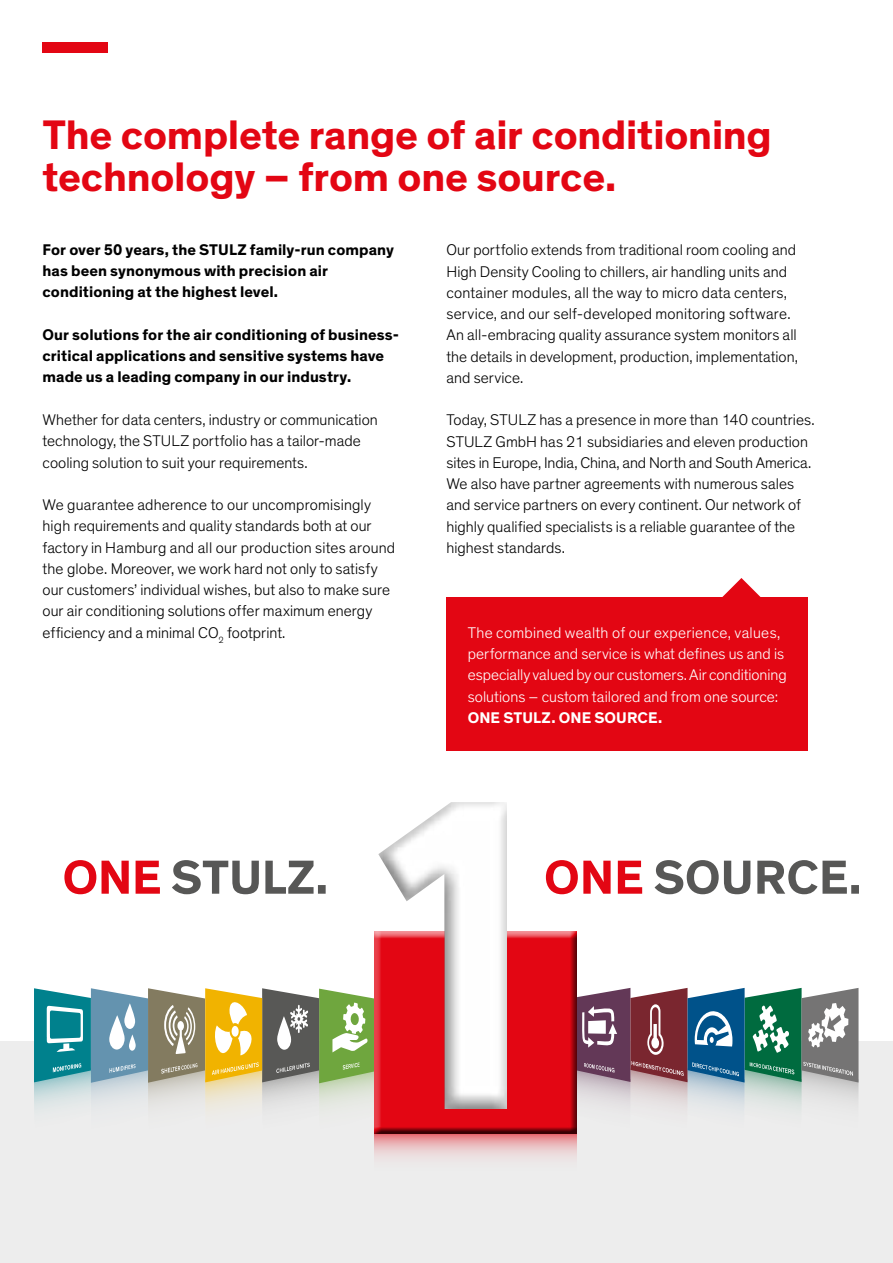
<style>
.page{position:relative;width:893px;height:1263px;background:#fff}
.page>*{position:absolute;margin:0;border:0;box-sizing:border-box;transform-origin:0 0}
.t1{font:700 42px/42.5px "Theinhardt";letter-spacing:-.005em;color:#e30613}
.t2{font:300 15.75px/21.3px "Theinhardt";letter-spacing:.005em;color:#000}
.t3{font:700 15.75px/21.3px "Theinhardt";letter-spacing:.005em;color:#000}
.t4{font:300 15.75px/21.3px "Theinhardt";letter-spacing:.005em;color:#fff}
.t5{font:700 15.75px "Theinhardt";letter-spacing:.005em;color:#fff}
</style>
<div class="page">
<div style="left:43px;top:43px;width:65px;height:10px;background:#e30613"></div>
<div style="left:0;top:1042px;width:893px;height:221px;background:#ededed"></div>
<div style="left:446px;top:598px;width:362px;height:153px;background:#e30613"></div>
<svg style="left:722px;top:578px;width:39px;height:20px"></svg>
<svg style="left:655px;top:860px;width:204px;height:34px"></svg>
<svg style="left:546px;top:860px;width:96px;height:34px"></svg>
<svg style="left:374px;top:1134px;width:203px;height:24px;background:#eab6b9"></svg>
<div style="left:374px;top:931px;width:204px;height:203px;background:#000;opacity:.75"></div>
<div style="left:376px;top:796px;width:133px;height:313px;background:linear-gradient(to right,#fff,#fff)"></div>
<svg style="left:573px;top:988px;width:285px;height:145px"></svg>
<svg style="left:34px;top:802px;width:473px;height:332px"></svg>
<h1 class="t1" style="left:43px;top:114px;width:731px">The complete range of air conditioning technology – from one source.</h1>
<p class="t3" style="left:43px;top:239px;width:353px">For over 50 years, the STULZ family-run company has been synonymous with precision air conditioning at the highest level.</p>
<p class="t3" style="left:43px;top:324px;width:358px">Our solutions for the air conditioning of business&shy;critical applications and sensitive systems have made us a leading company in our industry.</p>
<p class="t2" style="left:43px;top:409px;width:337px">Whether for data centers, industry or communication technology, the STULZ portfolio has a tailor-made cooling solution to suit your requirements.</p>
<p class="t2" style="left:43px;top:494px;width:354px">We guarantee adherence to our uncompromisingly high requirements and quality standards both at our factory in Hamburg and all our production sites around the globe. Moreover, we work hard not only to satisfy our customers’ individual wishes, but also to make sure our air condition ing solutions offer maximum energy efficiency and a minimal CO<sub>2</sub> footprint.</p>
<p class="t2" style="left:446px;top:240px;width:353px">Our portfolio extends from traditional room cooling and High Density Cooling to chillers, air handling units and container modules, all the way to micro data centers, service, and our self-developed monitoring software.<br>An all-embracing quality assurance system monitors all the details in development, production, implementation, and service.</p>
<p class="t2" style="left:446px;top:410px;width:370px">Today, STULZ has a presence in more than 140 countries.<br>STULZ GmbH has 21 subsidiaries and eleven production sites in Europe, India, China, and North and South America.<br>We also have partner agreements with numerous sales and service partners on every continent. Our network of highly qualified specialists is a reliable guarantee of the highest standards.</p>
<p class="t4" style="left:468px;top:622px;width:320px">The combined wealth of our experience, values, performance and service is what defines us and is especially valued by our customers. Air conditioning solutions – custom tailored and from one source:</p>
<p class="t5" style="left:468px;top:708px;width:196px">ONE STULZ. ONE SOURCE.</p>
</div>
